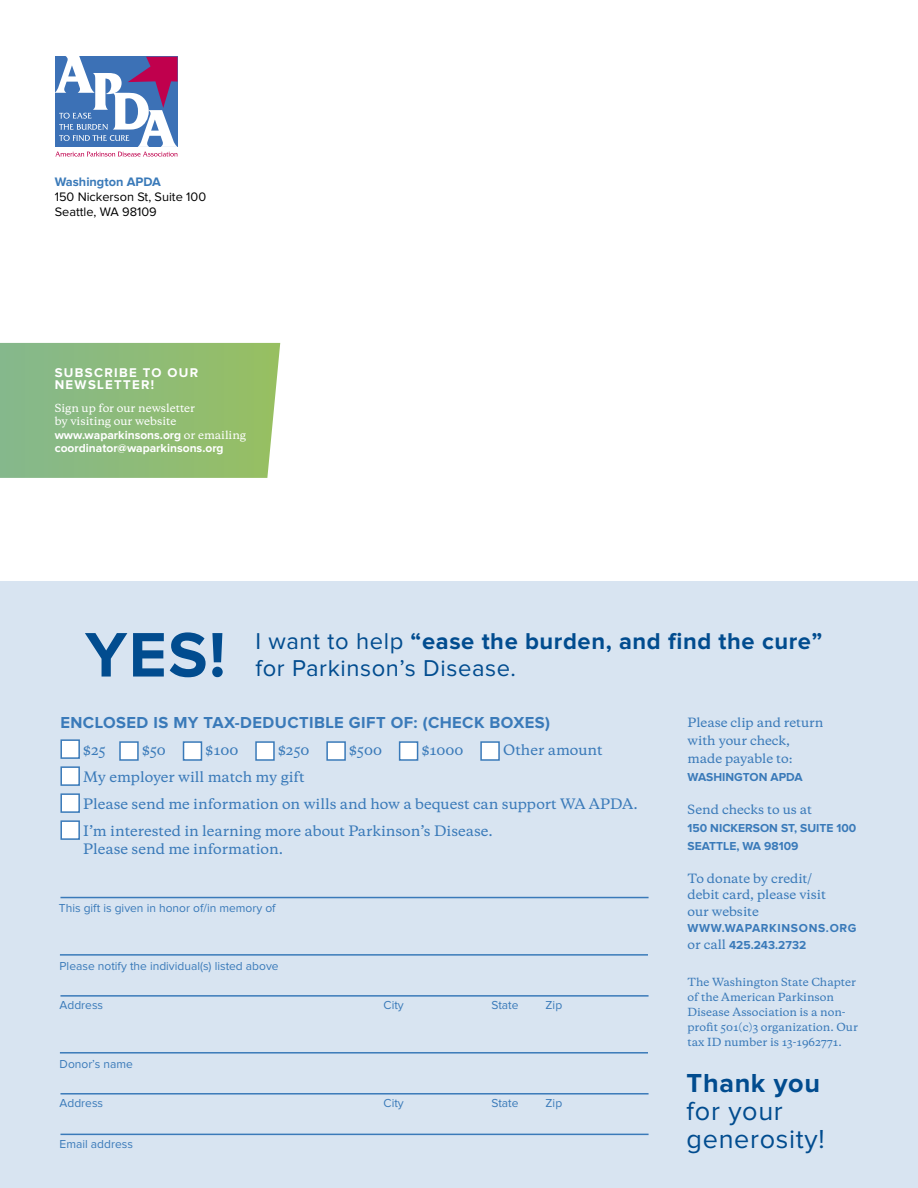
<style>
.page{position:relative;width:918px;height:1188px;background:#fff}
.page>*{position:absolute;margin:0;border:0;box-sizing:border-box;transform-origin:0 0}
.t1{font:700 65.1px "Proxima Nova";color:#014c8f}
.t2{font:27px/28px "Proxima Nova";letter-spacing:.025em;color:#014c8f}
.t3{font:700 27px "Proxima Nova";letter-spacing:.025em;color:#014c8f}
.t4{font:23.7px/27.3px "Proxima Nova";letter-spacing:.025em;color:#014c8f}
.t5{font:700 16.5px "Proxima Nova";letter-spacing:.025em;color:#3a7ab9}
.t6{font:500 13.5px/27px "Galaxie Copernicus";color:#3a7ab9}
.t7{font:700 13.2px/12.9px "Proxima Nova";letter-spacing:.1em;color:#fff}
.t8{font:12.75px/15px "Proxima Nova";color:#000}
.t9{font:700 12.75px "Proxima Nova";color:#3a7ab9}
.t10{font:12px "Proxima Nova";color:#3a7ab9}
.t11{font:500 12px/18px "Galaxie Copernicus";color:#3a7ab9}
.t12{font:700 12px/13.5px "Proxima Nova";color:#fff}
.t13{font:700 12px/18px "Proxima Nova";color:#3a7ab9}
.t14{font:700 12px/16.5px "Proxima Nova";letter-spacing:.055em;color:#3a7ab9}
.t15{font:500 10.5px/15px "Galaxie Copernicus";color:#3a7ab9}
.t16{font:500 10.5px/13.5px "Galaxie Copernicus";color:#fff}
.s1{font-family:"Galaxie Copernicus";font-weight:500;font-size:10.5px}
.s2{font-weight:700}
.s3{font-family:"Galaxie Copernicus";font-weight:500}
</style>
<div class="page">
<svg style="left:55px;top:56px;width:123px;height:101px"></svg>
<svg style="left:0;top:343px;width:280px;height:135px;background:#90bc7a"></svg>
<div style="left:0;top:581px;width:918px;height:607px;background:#d8e4f1"></div>
<div style="left:60px;top:739px;width:20px;height:20px;background:#fff;border:2px solid #3a7ab9"></div>
<div style="left:119px;top:741px;width:20px;height:20px;background:#fff;border:2px solid #3a7ab9"></div>
<div style="left:183px;top:741px;width:19px;height:20px;background:#fff;border:2px solid #3a7ab9"></div>
<div style="left:255px;top:741px;width:20px;height:20px;background:#fff;border:2px solid #3a7ab9"></div>
<div style="left:326px;top:741px;width:20px;height:20px;background:#fff;border:2px solid #3a7ab9"></div>
<div style="left:399px;top:741px;width:19px;height:20px;background:#fff;border:2px solid #3a7ab9"></div>
<div style="left:480px;top:741px;width:20px;height:20px;background:#fff;border:2px solid #3a7ab9"></div>
<div style="left:60px;top:766px;width:20px;height:20px;background:#fff;border:2px solid #3a7ab9"></div>
<div style="left:60px;top:793px;width:20px;height:20px;background:#fff;border:2px solid #3a7ab9"></div>
<div style="left:60px;top:820px;width:20px;height:20px;background:#fff;border:2px solid #3a7ab9"></div>
<hr style="left:60px;top:897px;width:589px;height:1px;background:#3a7ab9">
<hr style="left:60px;top:995px;width:589px;height:2px;background:#3a7ab9">
<hr style="left:60px;top:1093px;width:589px;height:2px;background:#3a7ab9">
<hr style="left:60px;top:1134px;width:589px;height:1px;background:#3a7ab9">
<hr style="left:60px;top:954px;width:588px;height:2px;background:#3a7ab9">
<hr style="left:60px;top:1052px;width:588px;height:2px;background:#3a7ab9">
<p class="t9" style="left:55px;top:174px;width:108px">Washington APDA</p>
<p class="t8" style="left:55px;top:189px;width:153px">150 Nickerson St, Suite 100<br>Seattle, WA 98109</p>
<p class="t7" style="left:55px;top:366px;width:145px">SUBSCRIBE TO OUR<br>NEWSLETTER!</p>
<p class="t16" style="left:55px;top:401px;width:142px">Sign up for our newsletter by visiting our website</p>
<p class="t12" style="left:55px;top:428px;width:193px">www.waparkinsons.org <span class="s1">or emailing </span>coordinator@waparkinsons.org</p>
<h1 class="t1" style="left:85px;top:618px;width:142px">YES!</h1>
<h3 class="t4" style="left:255px;top:627px;width:569px">I want to help <span class="s2">“ease the burden, and find the cure” </span>for Parkinson’s Disease.</h3>
<p class="t5" style="left:60px;top:713px;width:491px">ENCLOSED IS MY TAX-DEDUCTIBLE GIFT OF: (CHECK BOXES)</p>
<p class="t6" style="left:83px;top:737px;width:24px">$25</p>
<p class="t6" style="left:142px;top:737px;width:25px">$50</p>
<p class="t6" style="left:206px;top:737px;width:34px">$100</p>
<p class="t6" style="left:278px;top:737px;width:33px">$250</p>
<p class="t6" style="left:349px;top:737px;width:34px">$500</p>
<p class="t6" style="left:422px;top:737px;width:43px">$1000</p>
<p class="t6" style="left:503px;top:737px;width:101px">Other amount</p>
<p class="t6" style="left:83px;top:764px;width:556px">My employer will match my gift<br>Please send me information on wills and how a bequest can support WA APDA.<br>I’m interested in learning more about Parkinson’s Disease.</p>
<p class="t6" style="left:83px;top:836px;width:201px">Please send me information.</p>
<p class="t10" style="left:59px;top:902px;width:218px">This gift is given in honor of/in memory of</p>
<p class="t10" style="left:60px;top:960px;width:221px">Please notify the individual(s) listed above</p>
<p class="t10" style="left:60px;top:999px;width:45px">Address</p>
<p class="t10" style="left:384px;top:999px;width:22px">City</p>
<p class="t10" style="left:492px;top:999px;width:28px">State</p>
<p class="t10" style="left:546px;top:999px;width:18px">Zip</p>
<p class="t10" style="left:60px;top:1058px;width:75px">Donor’s name</p>
<p class="t10" style="left:60px;top:1097px;width:45px">Address</p>
<p class="t10" style="left:384px;top:1097px;width:22px">City</p>
<p class="t10" style="left:492px;top:1097px;width:28px">State</p>
<p class="t10" style="left:546px;top:1097px;width:18px">Zip</p>
<p class="t10" style="left:60px;top:1137px;width:75px">Email address</p>
<p class="t11" style="left:688px;top:713px;width:138px">Please clip and return with your check, made payable to:</p>
<p class="t13" style="left:688px;top:768px;width:117px">WASHINGTON APDA</p>
<p class="t11" style="left:688px;top:800px;width:126px">Send checks to us at</p>
<p class="t13" style="left:688px;top:819px;width:170px">150 NICKERSON ST, SUITE 100<br>SEATTLE, WA 98109</p>
<p class="t11" style="left:688px;top:870px;width:140px;line-height:16.5px">To donate by credit/ debit card, please visit our website</p>
<p class="t14" style="left:688px;top:920px;width:170px">WWW.WAPARKINSONS.ORG <span class="s3">or call</span> 425.243.2732</p>
<p class="t15" style="left:688px;top:975px;width:172px">The Washington State Chapter of the American Parkinson<br>Disease Association is a non&shy;profit 501(c)3 organization. Our tax ID number is 13-1962771.</p>
<h2 class="t3" style="left:687px;top:1068px;width:135px">Thank you</h2>
<h2 class="t2" style="left:687px;top:1097px;width:139px">for your generosity!</h2>
</div>
